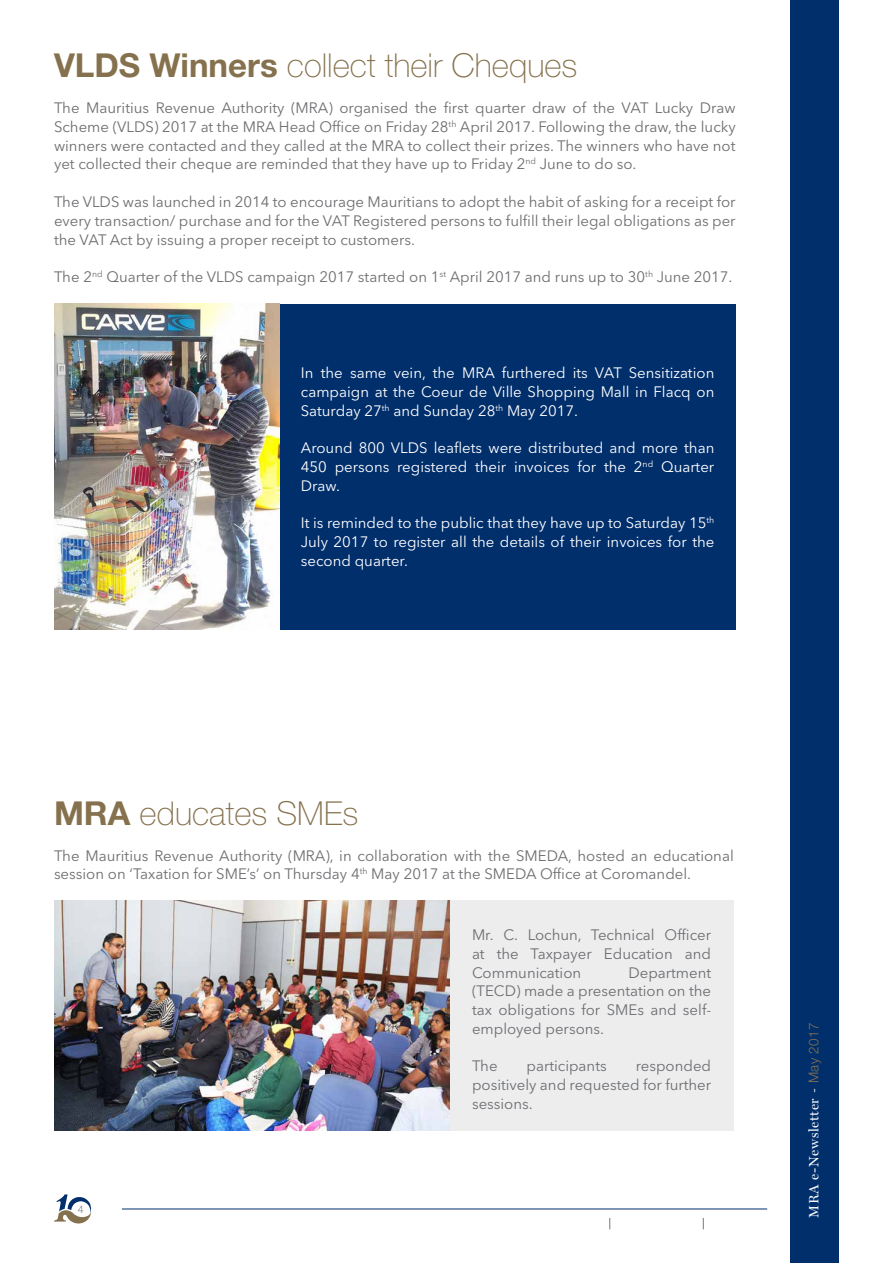
<style>
.page{position:relative;width:893px;height:1263px;background:#fff}
.page>*{position:absolute;margin:0;border:0;box-sizing:border-box;transform-origin:0 0}
.t1{font:100 33px "Helvetica Neue LT Std";color:#85714d}
.t2{font:15px/18.8px "Avenir Next LT Pro";color:#6d6e71;text-align:justify}
.t3{font:15px/18.8px "Avenir Next LT Pro";color:#fff;text-align:justify}
.t4{font:13.5px "Miller Display";letter-spacing:.05em;color:#fff}
.t5{font:300 10.5px "Helvetica Neue LT Std";color:#77787b}
.s1{font-weight:700}
.s2{font-family:"Helvetica Neue LT Std";font-weight:300}
.s3{font-family:"Helvetica Neue LT Std";font-weight:300;color:#85714d}
</style>
<div class="page">
<svg style="left:54px;top:1194px;width:38px;height:29px"></svg>
<hr style="left:122px;top:1208px;width:645px;height:1px;background:#002f6c">
<div style="left:176px;top:304px;width:560px;height:325px;background:#002f6c"></div>
<div style="left:422px;top:901px;width:311px;height:230px;background:#ededee"></div>
<div style="left:791px;top:0;width:48px;height:1263px;background:#002f6c"></div>
<img style="left:54px;top:901px;width:395px;height:230px">
<img style="left:54px;top:303px;width:225px;height:326px">
<h1 class="t1" style="left:54px;top:47px;width:525px"><span class="s1">VLDS Winners</span> collect their Cheques</h1>
<p class="t2" style="left:54px;top:99px;width:683px">The Mauritius Revenue Authority (MRA) organised the first quarter draw of the VAT Lucky Draw Scheme (VLDS) 2017 at the MRA Head Office on Friday 28<sup>th</sup> April 2017. Following the draw, the lucky winners were contacted and they called at the MRA to collect their prizes. The winners who have not yet collected their cheque are reminded that they have up to Friday 2<sup>nd</sup> June to do so.</p>
<p class="t2" style="left:54px;top:192px;width:683px">The VLDS was launched in 2014 to encourage Mauritians to adopt the habit of asking for a receipt for every transaction/ purchase and for the VAT Registered persons to fulfill their legal obligations as per the VAT Act by issuing a proper receipt to customers.</p>
<p class="t2" style="left:54px;top:267px;width:680px">The 2<sup>nd</sup> Quarter of the VLDS campaign 2017 started on 1<sup>st</sup> April 2017 and runs up to 30<sup>th</sup> June 2017.</p>
<p class="t3" style="left:301px;top:364px;width:415px">In the same vein, the MRA furthered its VAT Sensitization campaign at the Coeur de Ville Shopping Mall in Flacq on Saturday 27<sup>th</sup> and Sunday 28<sup>th</sup> May 2017.</p>
<p class="t3" style="left:301px;top:439px;width:415px">Around 800 VLDS leaflets were distributed and more than 450 persons registered their invoices for the 2<sup>nd</sup> Quarter Draw.</p>
<p class="t3" style="left:301px;top:514px;width:415px">It is reminded to the public that they have up to Saturday 15<sup>th </sup>July 2017 to register all the details of their invoices for the second quarter.</p>
<h1 class="t1" style="left:54px;top:794px;width:306px"><span class="s1">MRA</span> educates SMEs</h1>
<p class="t2" style="left:54px;top:846px;width:681px">The Mauritius Revenue Authority (MRA), in collaboration with the SMEDA, hosted an educational session on ‘Taxation for SME’s’ on Thursday 4<sup>th</sup> May 2017 at the SMEDA Office at Coromandel.</p>
<p class="t5" style="left:78px;top:1203px;width:7px">4</p>
<p class="t2" style="left:472px;top:925px;width:241px">Mr. C. Lochun, Technical Officer at the Taxpayer Education and Communication</p>
<p class="t2" style="left:472px;top:963px;width:241px;text-indent:156px">Department (TECD) made a presentation on the tax obligations for SMEs and self&shy;employed persons.</p>
<p class="t2" style="left:472px;top:1057px;width:27px">The</p>
<p class="t2" style="left:527px;top:1057px;width:82px">participants</p>
<p class="t2" style="left:472px;top:1057px;width:241px;text-indent:164px">responded positively and requested for further sessions.</p>
<p class="t4" style="left:806px;top:1218px;width:196px;rotate:-90deg">MRA e-Newsletter <span class="s2">-</span> <span class="s3">May 2017</span></p>
</div>
